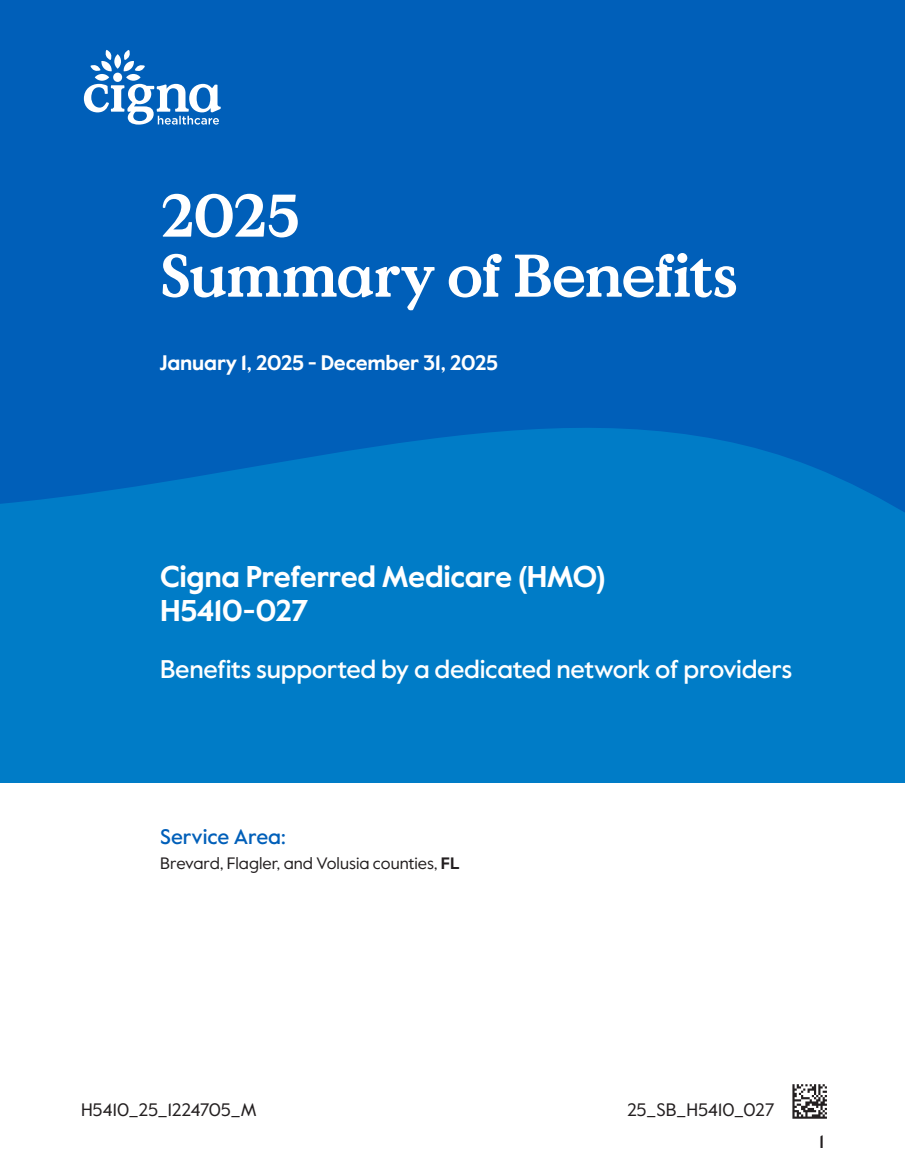
<style>
.page{position:relative;width:905px;height:1175px;background:#fff}
.page>*{position:absolute;margin:0;border:0;box-sizing:border-box;transform-origin:0 0}
.t1{font:700 60px "Value Serif Pro";letter-spacing:-.03em;color:#fff}
.subtitle_toc{font:700 30px/34.5px "Value Sans Pro";letter-spacing:-.02em;color:#fff}
.blurb{font:500 25.5px "Value Sans Pro";letter-spacing:-.015em;color:#fff}
.dates{font:700 21px "Value Sans Pro";letter-spacing:-.01em;color:#fff}
.service_area_heading{font:500 21px "Value Sans Pro";letter-spacing:-.005em;color:#005fb9}
.mat_ID{font:18px "Value Sans Pro";letter-spacing:-.005em;color:#231f20}
.print_code{font:18px "Value Sans Pro";color:#231f20}
.t2{font:500 18px "Value Sans Pro";color:#231f20}
.para_service_area{font:16.5px "Value Sans Pro";color:#231f20}
.s1{font-weight:700}
</style>
<div class="page">
<hr style="left:792px;top:1084px;width:2px;height:34px;background:#231f20">
<svg style="left:794px;top:1084px;width:32px;height:34px"></svg>
<div style="left:0;top:338px;width:904px;height:445px;background:#007cc7"></div>
<svg style="left:0;top:0;width:904px;height:512px;background:#0062ba"></svg>
<svg style="left:84px;top:50px;width:137px;height:75px"></svg>
<p class="t1" style="left:160px;top:179px;width:142px">2025</p>
<p class="t1" style="left:160px;top:239px;width:579px">Summary of Benefits</p>
<p class="dates" style="left:159px;top:350px;width:340px">January 1, 2025 - December 31, 2025</p>
<p class="subtitle_toc" style="left:160px;top:560px;width:447px">Cigna Preferred Medicare (HMO)<br>H5410-027</p>
<p class="blurb" style="left:160px;top:654px;width:633px">Benefits supported by a dedicated network of providers</p>
<p class="service_area_heading" style="left:160px;top:823px;width:127px">Service Area:</p>
<p class="para_service_area" style="left:160px;top:853px;width:301px">Brevard, Flagler, and Volusia counties, <span class="s1">FL</span></p>
<p class="mat_ID" style="left:81px;top:1098px;width:177px">H5410_25_1224705_M</p>
<p class="print_code" style="left:627px;top:1098px;width:149px">25_SB_H5410_027</p>
<p class="t2" style="left:819px;top:1130px;width:6px">1</p>
</div>
